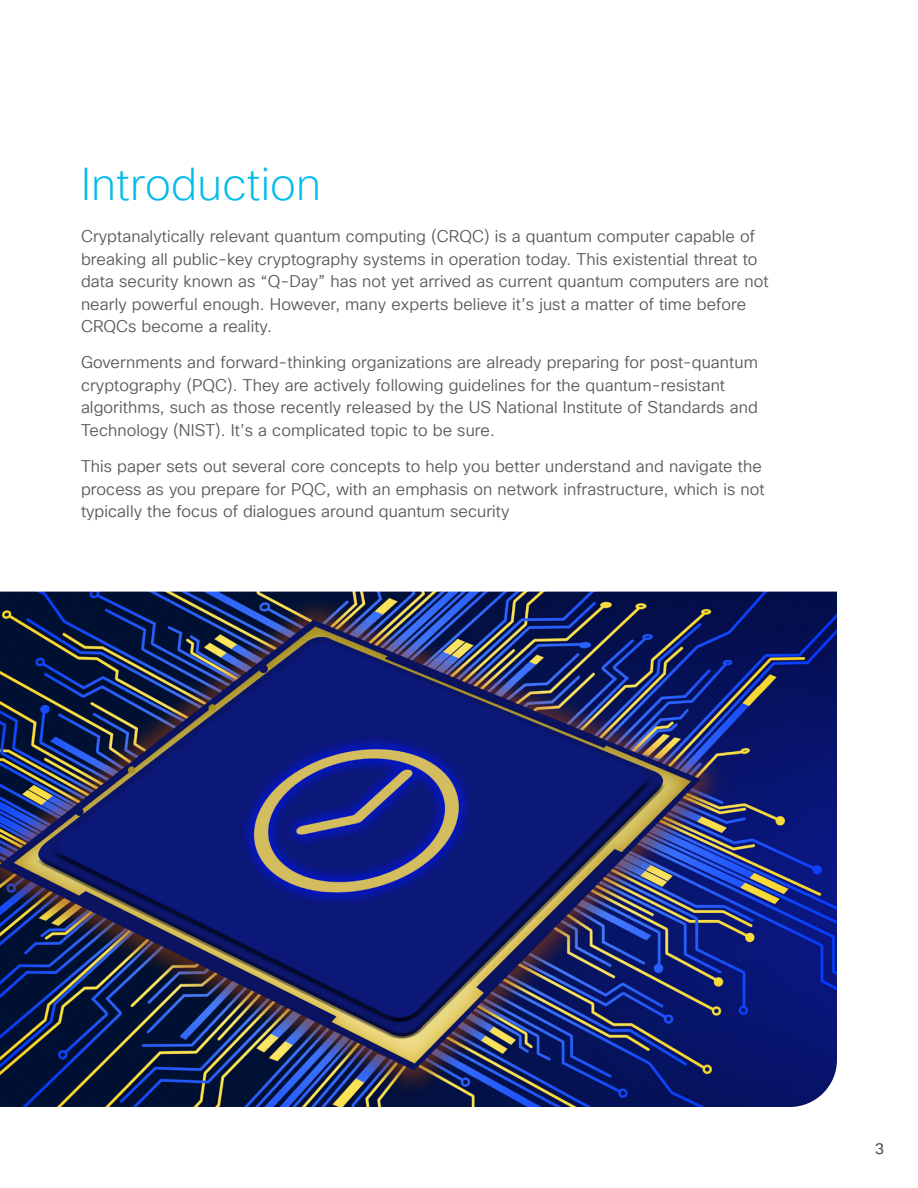
<style>
.page{position:relative;width:918px;height:1188px;background:#fff}
.page>*{position:absolute;margin:0;border:0;box-sizing:border-box;transform-origin:0 0}
.t1{font:200 45px "Cisco Sans TT";letter-spacing:.005em;color:#00bbe9}
.t2{font:16.5px/22.5px "Cisco Sans TT Light";letter-spacing:.005em;color:#58595b}
.t3{font:15px "Cisco Sans TT Light";color:#58595b}
</style>
<div class="page">
<img style="left:0;top:592px;width:837px;height:515px">
<h1 class="t1" style="left:81px;top:155px;width:242px">Introduction</h1>
<p class="t2" style="left:81px;top:226px;width:689px">Cryptanalytically relevant quantum computing (CRQC) is a quantum computer capable of breaking all public-key cryptography systems in operation today. This existential threat to data security known as “Q-Day” has not yet arrived as current quantum computers are not nearly powerful enough. However, many experts believe it’s just a matter of time before CRQCs become a reality.</p>
<p class="t2" style="left:81px;top:352px;width:678px">Governments and forward-thinking organizations are already preparing for post-quantum cryptography (PQC). They are actively following guidelines for the quantum-resistant algorithms, such as those recently released by the US National Institute of Standards and Technology (NIST). It’s a complicated topic to be sure.</p>
<p class="t2" style="left:81px;top:455px;width:685px">This paper sets out several core concepts to help you better understand and navigate the process as you prepare for PQC, with an emphasis on network infrastructure, which is not typically the focus of dialogues around quantum security</p>
<p class="t3" style="left:875px;top:1139px;width:10px">3</p>
</div>
